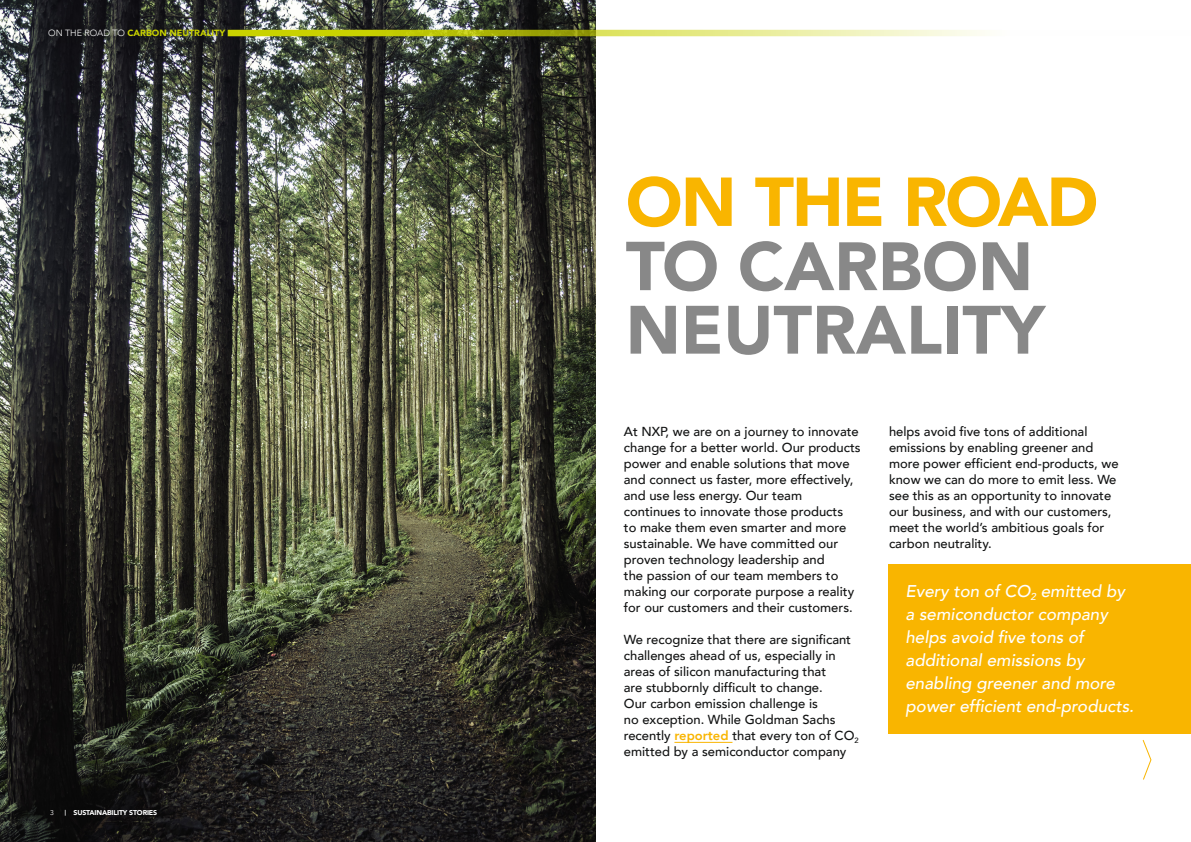
<style>
.page{position:relative;width:1191px;height:842px;background:#fff}
.page>*{position:absolute;margin:0;border:0;box-sizing:border-box;transform-origin:0 0}
.t1{font:900 68.3px "Avenir";letter-spacing:-.03em;color:#f9b500}
.t2{font:900 67.5px/63.5px "Avenir";color:#888}
.t3{font:italic 500 17px/23px "Avenir";color:#fff}
.t4{font:500 13px/16px "Avenir";color:#111212}
.t5{font:900 9px "Avenir";color:#c9d200}
.t6{font:900 7px "Avenir";letter-spacing:-.02em;color:#fff}
.t7{font:300 7px "Avenir";color:#fff}
.s1{font-weight:300;color:#fff}
.s2{font-family:"Nexa";font-weight:400}
.s3{font-size:68.3px}
.s4{font-weight:800;color:#f9b500}
</style>
<div class="page">
<img style="left:0;top:0;width:595px;height:842px">
<hr style="left:674px;top:742px;width:58px;height:1px;background:#f9b500">
<div style="left:889px;top:564px;width:302px;height:170px;background:#f9b500"></div>
<svg style="left:1142px;top:740px;width:9px;height:40px"></svg>
<div style="left:40px;top:20px;width:194px;height:25px;background:#111212;opacity:.75"></div>
<svg style="left:228px;top:30px;width:759px;height:6px;background:#d2d858"></svg>
<p class="t5" style="left:48px;top:25px;width:179px"><span class="s1">ON THE ROAD TO</span> CARBON NEUTRALITY</p>
<p class="t7" style="left:50px;top:808px;width:5px">3</p>
<p class="t6" style="left:64px;top:806px;width:94px"><span class="s2">|</span> SUSTAINABILITY STORIES</p>
<h1 class="t1" style="left:625px;top:144px;width:474px">ON THE ROAD</h1>
<h2 class="t2" style="left:625px;top:233px;width:421px"><span class="s3">TO</span> CARBON<br>NEUTRALITY</h2>
<p class="t4" style="left:624px;top:423px;width:238px">At NXP, we are on a journey to innovate change for a better world. Our products power and enable solutions that move and connect us faster, more effectively, and use less energy. Our team continues to innovate those products<br>to make them even smarter and more sustainable. We have committed our proven technology leadership and<br>the passion of our team members to making our corporate purpose a reality for our customers and their customers.</p>
<p class="t4" style="left:624px;top:631px;width:236px">We recognize that there are significant challenges ahead of us, especially in areas of silicon manufacturing that<br>are stubbornly difficult to change.<br>Our carbon emission challenge is<br>no exception. While Goldman Sachs recently <span class="s4">reported</span> that every ton of CO<sub>2 </sub>emitted by a semiconductor company</p>
<p class="t4" style="left:889px;top:423px;width:231px">helps avoid five tons of additional emissions by enabling greener and more power efficient end-products, we know we can do more to emit less. We see this as an opportunity to innovate our business, and with our customers, meet the world’s ambitious goals for carbon neutrality.</p>
<h3 class="t3" style="left:905px;top:580px;width:230px">Every ton of CO<sub>2</sub> emitted by a semiconductor company helps avoid five tons of additional emissions by enabling greener and more power efficient end-products.</h3>
</div>
